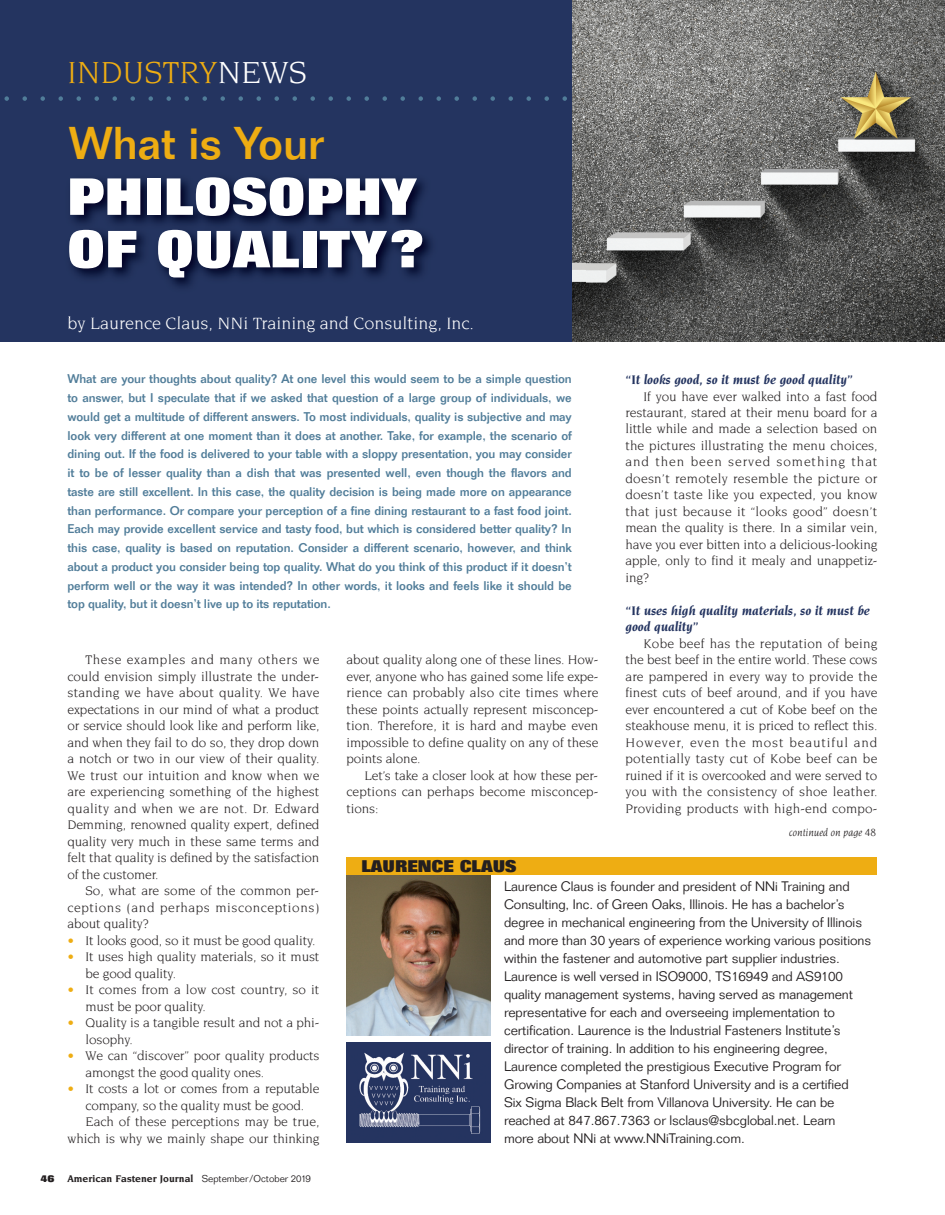
<style>
.page{position:relative;width:945px;height:1215px;background:#fff}
.page>*{position:absolute;margin:0;border:0;box-sizing:border-box;transform-origin:0 0}
.t1{font:800 51px/52.5px "Folio";letter-spacing:.01em;color:#fff}
.t2{font:500 45px "Folio";color:#eead13}
.t3{font:33px "Novarese";color:#eead13}
.t4{font:18px "Novarese";color:#fff}
.t5{font:800 16.5px "Folio";color:#231f20}
.t6{font:13.5px/16.5px "Novarese";letter-spacing:-.01em;color:#231f20;text-align:justify}
.t7{font:300 13.5px/18px "Folio";letter-spacing:-.005em;color:#231f20}
.t8{font:italic 700 13.5px/16.5px "Novarese";letter-spacing:-.01em;color:#243460}
.t9{font:500 12.3px/18.8px "Folio";letter-spacing:-.01em;color:#517d99;text-align:justify}
.t10{font:italic 11.25px "Novarese";letter-spacing:-.005em;color:#231f20}
.t11{font:700 10.5px "Novarese";color:#231f20}
.s1{color:#fff}
.s2{color:#eead13}
.s3{font-family:"Folio";font-weight:800;font-size:9.75px}
.s4{font-family:"Folio";font-weight:300;font-size:9.75px}
</style>
<div class="page">
<img style="left:572px;top:0;width:373px;height:342px">
<div style="left:0;top:0;width:572px;height:342px;background:#243460"></div>
<svg style="left:220px;top:96px;width:5px;height:5px"></svg>
<svg style="left:202px;top:96px;width:5px;height:5px"></svg>
<svg style="left:184px;top:96px;width:5px;height:5px"></svg>
<svg style="left:166px;top:96px;width:5px;height:5px"></svg>
<svg style="left:148px;top:96px;width:5px;height:5px"></svg>
<svg style="left:130px;top:96px;width:5px;height:5px"></svg>
<svg style="left:112px;top:96px;width:5px;height:5px"></svg>
<svg style="left:94px;top:96px;width:5px;height:5px"></svg>
<svg style="left:76px;top:96px;width:5px;height:5px"></svg>
<svg style="left:58px;top:96px;width:5px;height:5px"></svg>
<svg style="left:40px;top:96px;width:5px;height:5px"></svg>
<svg style="left:22px;top:96px;width:5px;height:5px"></svg>
<svg style="left:4px;top:96px;width:5px;height:5px"></svg>
<svg style="left:238px;top:96px;width:5px;height:5px"></svg>
<svg style="left:256px;top:96px;width:5px;height:5px"></svg>
<svg style="left:274px;top:96px;width:5px;height:5px"></svg>
<svg style="left:292px;top:96px;width:5px;height:5px"></svg>
<svg style="left:310px;top:96px;width:5px;height:5px"></svg>
<svg style="left:328px;top:96px;width:5px;height:5px"></svg>
<svg style="left:346px;top:96px;width:5px;height:5px"></svg>
<svg style="left:364px;top:96px;width:5px;height:5px"></svg>
<svg style="left:382px;top:96px;width:5px;height:5px"></svg>
<svg style="left:400px;top:96px;width:5px;height:5px"></svg>
<svg style="left:418px;top:96px;width:5px;height:5px"></svg>
<svg style="left:436px;top:96px;width:5px;height:5px"></svg>
<svg style="left:454px;top:96px;width:5px;height:5px"></svg>
<svg style="left:472px;top:96px;width:5px;height:5px"></svg>
<svg style="left:490px;top:96px;width:5px;height:5px"></svg>
<svg style="left:508px;top:96px;width:5px;height:5px"></svg>
<svg style="left:526px;top:96px;width:5px;height:5px"></svg>
<svg style="left:544px;top:96px;width:5px;height:5px"></svg>
<svg style="left:562px;top:96px;width:5px;height:5px"></svg>
<img style="left:71px;top:166px;width:515px;height:152px">
<img style="left:68px;top:316px;width:92px;height:2px">
<img style="left:346px;top:875px;width:144px;height:160px">
<div style="left:346px;top:857px;width:532px;height:18px;background:#eead13"></div>
<img style="left:346px;top:1043px;width:144px;height:99px">
<h3 class="t3" style="left:68px;top:59px;width:241px">INDUSTRY<span class="s1">NEWS</span></h3>
<h2 class="t2" style="left:69px;top:126px;width:257px">What is Your</h2>
<h1 class="t1" style="left:67px;top:176px;width:358px">PHILOSOPHY<br>OF QUALITY?</h1>
<h3 class="t4" style="left:68px;top:316px;width:408px">by Laurence Claus, NNi Training and Consulting, Inc.</h3>
<p class="t8" style="left:626px;top:372px;width:229px">“It looks good, so it must be good quality”</p>
<p class="t6" style="left:626px;top:389px;width:254px;text-indent:18px">If you have ever walked into a fast food restaurant, stared at their menu board for a little while and made a selection based on the pictures illustrating the menu choices, and then been served something that doesn’t remotely resemble the picture or doesn’t taste like you expected, you know that just because it “looks good” doesn’t mean the quality is there. In a similar vein, have you ever bitten into a delicious-looking apple, only to find it mealy and unappetiz&shy;ing?</p>
<p class="t8" style="left:626px;top:603px;width:246px">“It uses high quality materials, so it must be good quality”</p>
<p class="t6" style="left:626px;top:636px;width:254px;text-indent:18px">Kobe beef has the reputation of being the best beef in the entire world. These cows are pampered in every way to provide the finest cuts of beef around, and if you have ever encountered a cut of Kobe beef on the steakhouse menu, it is priced to reflect this.<br>However, even the most beautiful and potentially tasty cut of Kobe beef can be ruined if it is overcooked and were served to you with the consistency of shoe leather.<br>Providing products with high-end compo-</p>
<p class="t10" style="left:789px;top:828px;width:88px">continued on page 48</p>
<p class="t9" style="left:68px;top:371px;width:506px">What are your thoughts about quality? At one level this would seem to be a simple question to answer, but I speculate that if we asked that question of a large group of individuals, we would get a multitude of different answers. To most individuals, quality is subjective and may look very different at one moment than it does at another. Take, for example, the scenario of dining out. If the food is delivered to your table with a sloppy presentation, you may consider it to be of lesser quality than a dish that was presented well, even though the flavors and taste are still excellent. In this case, the quality decision is being made more on appearance than performance. Or compare your perception of a fine dining restaurant to a fast food joint.<br>Each may provide excellent service and tasty food, but which is considered better quality? In this case, quality is based on reputation. Consider a different scenario, however, and think about a product you consider being top quality. What do you think of this product if it doesn’t perform well or the way it was intended? In other words, it looks and feels like it should be top quality, but it doesn’t live up to its reputation.</p>
<p class="t6" style="left:346px;top:652px;width:254px">about quality along one of these lines. How&shy;ever, anyone who has gained some life expe&shy;rience can probably also cite times where these points actually represent misconcep&shy;tion. Therefore, it is hard and maybe even impossible to define quality on any of these points alone.</p>
<p class="t6" style="left:346px;top:768px;width:253px;text-indent:18px">Let’s take a closer look at how these per&shy;ceptions can perhaps become misconcep&shy;tions:</p>
<p class="t6" style="left:67px;top:652px;width:254px;text-indent:18px">These examples and many others we could envision simply illustrate the under&shy;standing we have about quality. We have expectations in our mind of what a product or service should look like and perform like, and when they fail to do so, they drop down a notch or two in our view of their quality.<br>We trust our intuition and know when we are experiencing something of the highest quality and when we are not. Dr. Edward Demming, renowned quality expert, defined quality very much in these same terms and felt that quality is defined by the satisfaction of the customer.</p>
<p class="t6" style="left:67px;top:883px;width:254px;text-indent:18px">So, what are some of the common per&shy;ceptions (and perhaps misconceptions) about quality?</p>
<p class="t6" style="left:68px;top:933px;width:250px"><span class="s2">•</span> It looks good, so it must be good quality.</p>
<p class="t6" style="left:85px;top:949px;width:235px;text-indent:-18px"><span class="s2">•</span> It uses high quality materials, so it must be good quality.</p>
<p class="t6" style="left:86px;top:982px;width:236px;text-indent:-18px"><span class="s2">•</span> It comes from a low cost country, so it must be poor quality.</p>
<p class="t6" style="left:85px;top:1015px;width:235px;text-indent:-18px"><span class="s2">•</span> Quality is a tangible result and not a phi&shy;losophy.</p>
<p class="t6" style="left:85px;top:1048px;width:236px;text-indent:-18px"><span class="s2">•</span> We can “discover” poor quality products amongst the good quality ones.</p>
<p class="t6" style="left:68px;top:1081px;width:253px"><span class="s2">•</span> It costs a lot or comes from a reputable</p>
<p class="t6" style="left:85px;top:1098px;width:220px">company, so the quality must be good.</p>
<p class="t6" style="left:85px;top:1114px;width:235px">Each of these perceptions may be true,</p>
<p class="t6" style="left:67px;top:1131px;width:253px">which is why we mainly shape our thinking</p>
<p class="t5" style="left:362px;top:860px;width:157px">LAURENCE CLAUS</p>
<p class="t7" style="left:504px;top:879px;width:369px">Laurence Claus is founder and president of NNi Training and Consulting, Inc. of Green Oaks, Illinois. He has a bachelor’s degree in mechanical engineering from the University of Illinois and more than 30 years of experience working various positions within the fastener and automotive part supplier industries.<br>Laurence is well versed in ISO9000, TS16949 and AS9100 quality management systems, having served as management representative for each and overseeing implementation to certification. Laurence is the Industrial Fasteners Institute’s director of training. In addition to his engineering degree, Laurence completed the prestigious Executive Program for Growing Companies at Stanford University and is a certified<br>Six Sigma Black Belt from Villanova University. He can be reached at 847.867.7363 or lsclaus@sbcglobal.net. Learn<br>more about NNi at www.NNiTraining.com.</p>
<p class="t11" style="left:40px;top:1175px;width:272px"><span class="s3">46</span> American Fastener Journal <span class="s4">September/October 2019</span></p>
</div>
